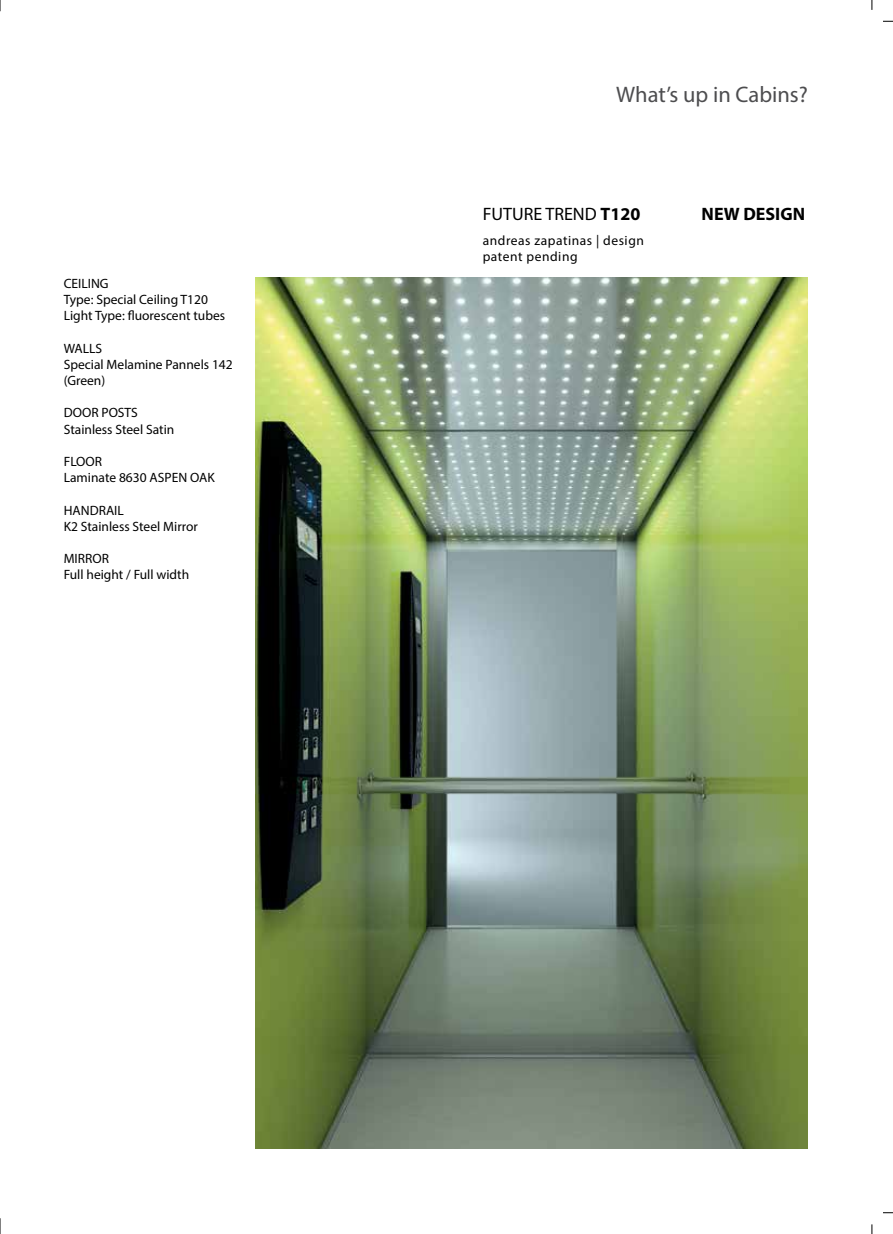
<style>
.page{position:relative;width:893px;height:1234px;background:#fff}
.page>*{position:absolute;margin:0;border:0;box-sizing:border-box;transform-origin:0 0}
.t1{font:22.5px "Myriad Pro";color:#4d4d4f}
.t2{font:18px "Myriad Pro";color:#000}
.t3{font:700 18px "Myriad Pro";color:#000}
.t4{font:13.5px/16.2px "Myriad Pro";color:#000}
.t5{font:13.5px/16.2px "Myriad Pro";letter-spacing:.04em;color:#000}
.s1{font-weight:700}
</style>
<div class="page">
<img style="left:255px;top:277px;width:553px;height:871px">
<svg style="left:0;top:1218px;width:1px;height:15px"></svg>
<p class="t4" style="left:64px;top:275px;width:163px">CEILING<br>Type: Special Ceiling T120<br>Light Type: fluorescent tubes</p>
<p class="t4" style="left:64px;top:339px;width:171px">WALLS<br>Special Melamine Pannels 142 (Green)</p>
<p class="t4" style="left:64px;top:404px;width:112px">DOOR POSTS<br>Stainless Steel Satin</p>
<p class="t4" style="left:64px;top:453px;width:152px">FLOOR<br>Laminate 8630 ASPEN OAK</p>
<p class="t4" style="left:64px;top:501px;width:136px">HANDRAIL<br>K2 Stainless Steel Mirror</p>
<p class="t4" style="left:64px;top:550px;width:127px">MIRROR<br>Full height / Full width</p>
<h1 class="t1" style="left:616px;top:80px;width:193px">What’s up in Cabins?</h1>
<h2 class="t2" style="left:483px;top:203px;width:159px">FUTURE TREND <span class="s1">T120</span></h2>
<p class="t5" style="left:483px;top:232px;width:163px">andreas zapatinas | design patent pending</p>
<h2 class="t3" style="left:702px;top:202px;width:105px">NEW DESIGN</h2>
</div>
